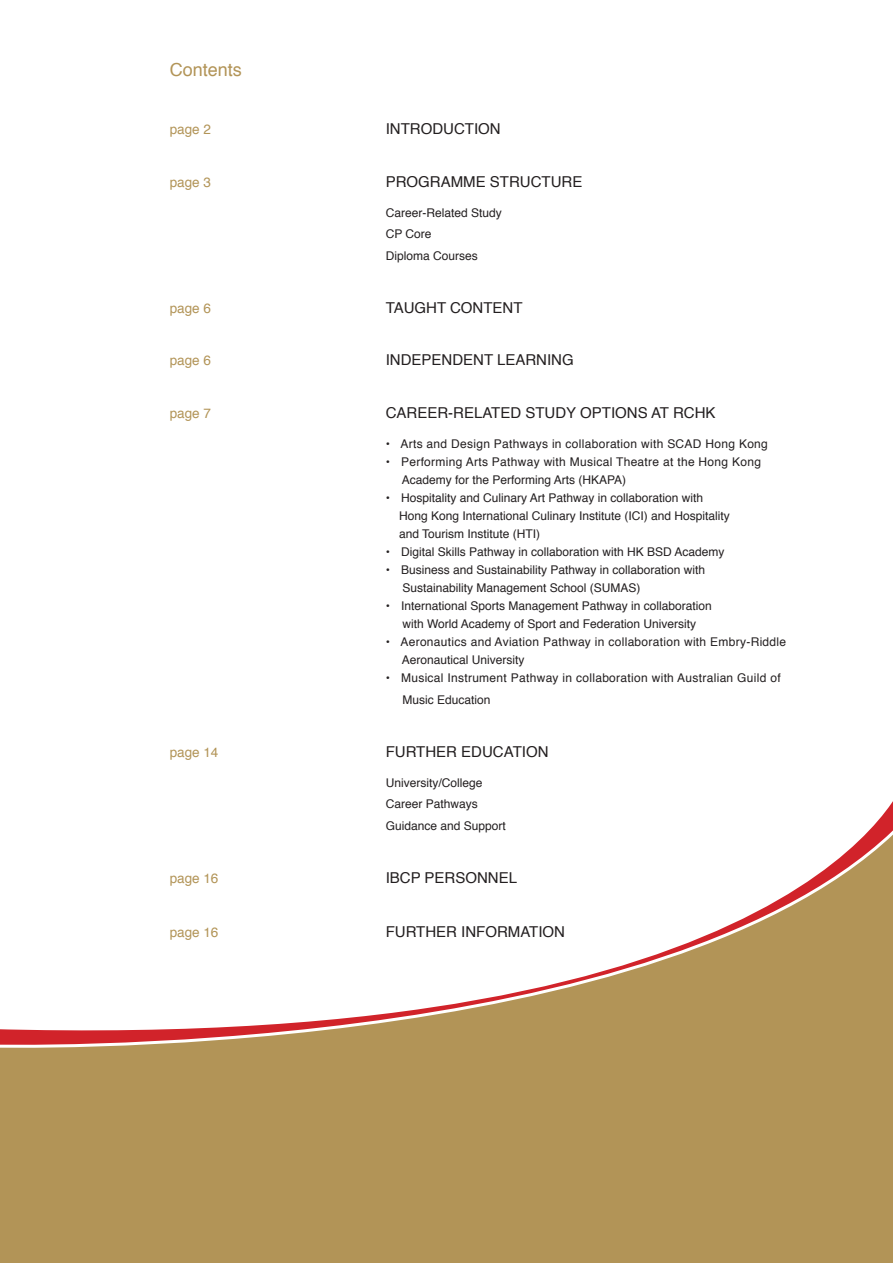
<style>
.page{position:relative;width:893px;height:1263px;background:#fff}
.page>*{position:absolute;margin:0;border:0;box-sizing:border-box;transform-origin:0 0}
.t1{font:18px "Helvetica";color:#b29457}
.t2{font:15px "Helvetica";color:#231f20}
.t3{font:13.5px "Helvetica";color:#b29457}
.t4{font:12px/18px "Helvetica";color:#231f20}
.t5{font:12px/18px "Helvetica";letter-spacing:.025em;color:#231f20}
</style>
<div class="page">
<div style="left:0;top:1243px;width:893px;height:20px;background:#b29457"></div>
<svg style="left:0;top:801px;width:893px;height:442px;fill:#b29457"></svg>
<p class="t1" style="left:170px;top:55px;width:74px">Contents</p>
<p class="t3" style="left:170px;top:119px;width:43px">page 2</p>
<p class="t2" style="left:386px;top:117px;width:116px">INTRODUCTION</p>
<p class="t3" style="left:170px;top:171px;width:43px">page 3</p>
<p class="t2" style="left:386px;top:170px;width:198px">PROGRAMME STRUCTURE</p>
<p class="t4" style="left:386px;top:204px;width:118px">Career-Related Study</p>
<p class="t4" style="left:386px;top:225px;width:47px">CP Core</p>
<p class="t4" style="left:386px;top:247px;width:94px">Diploma Courses</p>
<p class="t3" style="left:170px;top:297px;width:43px">page 6</p>
<p class="t2" style="left:386px;top:296px;width:138px">TAUGHT CONTENT</p>
<p class="t3" style="left:170px;top:350px;width:43px">page 6</p>
<p class="t2" style="left:386px;top:348px;width:190px">INDEPENDENT LEARNING</p>
<p class="t3" style="left:170px;top:402px;width:43px">page 7</p>
<p class="t2" style="left:386px;top:401px;width:331px">CAREER-RELATED STUDY OPTIONS AT RCHK</p>
<p class="t5" style="left:386px;top:435px;width:384px">• Arts and Design Pathways in collaboration with SCAD Hong Kong</p>
<p class="t5" style="left:402px;top:453px;width:361px;text-indent:-16px">• Performing Arts Pathway with Musical Theatre at the Hong Kong<br>Academy for the Performing Arts (HKAPA)</p>
<p class="t4" style="left:399px;top:489px;width:332px;text-indent:-13px">• Hospitality and Culinary Art Pathway in collaboration with<br>Hong Kong International Culinary Institute (ICI) and Hospitality and Tourism Institute (HTI)</p>
<p class="t4" style="left:386px;top:543px;width:340px">• Digital Skills Pathway in collaboration with HK BSD Academy</p>
<p class="t4" style="left:402px;top:561px;width:304px;text-indent:-17px">• Business and Sustainability Pathway in collaboration with<br>Sustainability Management School (SUMAS)</p>
<p class="t4" style="left:386px;top:597px;width:328px;text-align:center">• International Sports Management Pathway in collaboration with World Academy of Sport and Federation University</p>
<p class="t5" style="left:402px;top:633px;width:386px;text-indent:-16px">• Aeronautics and Aviation Pathway in collaboration with Embry-Riddle<br>Aeronautical University</p>
<p class="t5" style="left:402px;top:666px;width:380px;line-height:22.5px;text-indent:-17px">• Musical Instrument Pathway in collaboration with Australian Guild of<br>Music Education</p>
<p class="t3" style="left:170px;top:741px;width:50px">page 14</p>
<p class="t2" style="left:386px;top:740px;width:164px">FURTHER EDUCATION</p>
<p class="t4" style="left:386px;top:774px;width:98px">University/College</p>
<p class="t4" style="left:386px;top:795px;width:94px">Career Pathways</p>
<p class="t4" style="left:386px;top:817px;width:122px">Guidance and Support</p>
<p class="t3" style="left:170px;top:867px;width:50px">page 16</p>
<p class="t2" style="left:386px;top:866px;width:133px">IBCP PERSONNEL</p>
<p class="t3" style="left:170px;top:921px;width:50px">page 16</p>
<p class="t2" style="left:386px;top:920px;width:181px">FURTHER INFORMATION</p>
</div>
